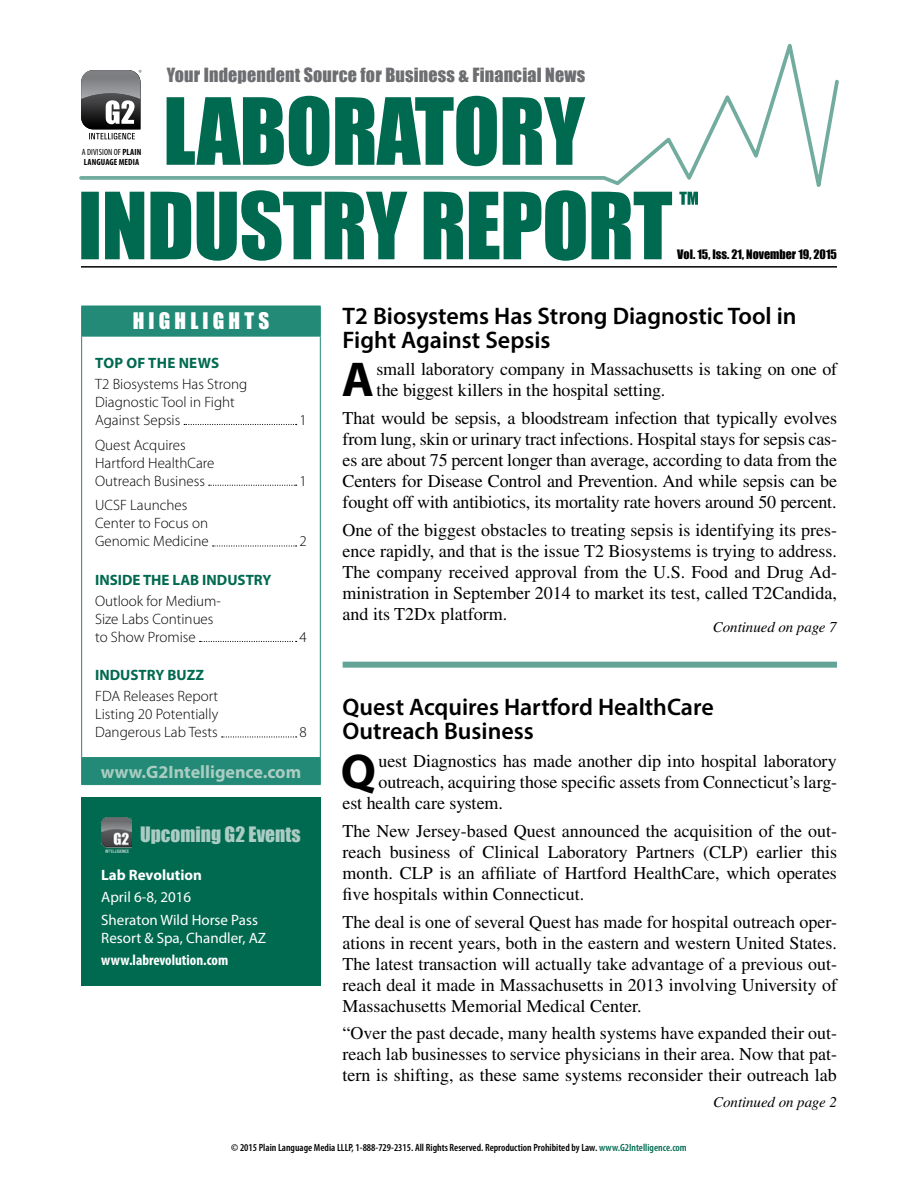
<style>
.page{position:relative;width:918px;height:1188px;background:#fff}
.page>*{position:absolute;margin:0;border:0;box-sizing:border-box;transform-origin:0 0}
.t1{font:700 49.2px "Myriad Pro";color:#000}
.t2{font:600 24px/24px "Myriad Pro";color:#000}
.t3{font:21px "Impact";letter-spacing:.2em;color:#fff}
.t4{font:19.5px "Impact";color:#aaccc3}
.t5{font:18px/21px "Times";color:#000;text-align:justify}
.t6{font:18px "Impact";letter-spacing:.01em;color:#6d6e71}
.t7{font:700 18px "Myriad Pro";color:#aaccc3}
.t8{font:300 15px/18px "Myriad Pro";color:#000}
.t9{font:15px/22.4px "Myriad Pro";color:#fff}
.t10{font:700 15px "Myriad Pro";color:#006a50}
.t11{font:italic 15px "Times";letter-spacing:-.005em;color:#000}
.t12{font:700 condensed 15px "Myriad Pro";color:#fff}
.t13{font:700 15px "Myriad Pro";color:#fff}
.t14{font:700 15px "Myriad Pro";letter-spacing:.02em;color:#006a50}
.t15{font:12px "Impact";color:#000}
.t16{font:600 condensed 10.5px "Myriad Pro";color:#000}
.t17{font:700 condensed 9px/10.5px "Myriad Pro";letter-spacing:.01em;color:#000}
.s1{font-weight:400}
.s2{color:#006a50}
</style>
<div class="page">
<svg style="left:81px;top:205px;width:591px;height:56px"></svg>
<hr style="left:81px;top:266px;width:756px;height:2px;background:#000">
<svg style="left:79px;top:43px;width:760px;height:162px"></svg>
<svg style="left:81px;top:70px;width:61px;height:69px"></svg>
<svg style="left:82px;top:307px;width:238px;height:477px"></svg>
<hr style="left:81px;top:306px;width:240px;height:1px;background:#228a76">
<hr style="left:81px;top:306px;width:1px;height:30px;background:#228a76">
<hr style="left:320px;top:306px;width:1px;height:30px;background:#228a76">
<hr style="left:81px;top:336px;width:240px;height:1px;background:#228a76">
<hr style="left:81px;top:336px;width:1px;height:421px;background:#228a76">
<hr style="left:320px;top:336px;width:1px;height:421px;background:#228a76">
<hr style="left:81px;top:757px;width:240px;height:1px;background:#228a76">
<svg style="left:81px;top:758px;width:1px;height:26px"></svg>
<svg style="left:320px;top:758px;width:1px;height:26px"></svg>
<hr style="left:81px;top:784px;width:240px;height:1px;background:#228a76">
<svg style="left:184px;top:424px;width:113px;height:1px"></svg>
<svg style="left:209px;top:485px;width:88px;height:1px"></svg>
<svg style="left:213px;top:545px;width:84px;height:2px"></svg>
<svg style="left:200px;top:641px;width:97px;height:1px"></svg>
<svg style="left:222px;top:736px;width:75px;height:2px"></svg>
<div style="left:81px;top:797px;width:240px;height:188px;background:#006a50"></div>
<img style="left:101px;top:817px;width:31px;height:36px">
<div style="left:343px;top:662px;width:494px;height:6px;background:#64a496"></div>
<p class="t17" style="left:82px;top:146px;width:61px"><span class="s1">A DIVISION OF</span> PLAIN<br>LANGUAGE MEDIA</p>
<p class="t6" style="left:167px;top:64px;width:420px">Your Independent Source for Business &amp; Financial News</p>
<p class="t15" style="left:677px;top:247px;width:161px">Vol. 15, Iss. 21, November 19, 2015</p>
<p class="t3" style="left:133px;top:308px;width:138px">HIGHLIGHTS</p>
<p class="t14" style="left:95px;top:353px;width:126px">TOP OF THE NEWS</p>
<p class="t8" style="left:95px;top:375px;width:154px">T2 Biosystems Has Strong<br>Diagnostic Tool in Fight<br>Against Sepsis</p>
<p class="t8" style="left:95px;top:435px;width:121px">Quest Acquires<br>Hartford HealthCare<br>Outreach Business</p>
<p class="t8" style="left:95px;top:496px;width:115px">UCSF Launches<br>Center to Focus on<br>Genomic Medicine</p>
<p class="t10" style="left:95px;top:570px;width:178px">INSIDE THE LAB INDUSTRY</p>
<p class="t8" style="left:95px;top:592px;width:127px">Outlook for Medium-<br>Size Labs Continues to Show Promise</p>
<p class="t10" style="left:95px;top:665px;width:110px">INDUSTRY BUZZ</p>
<p class="t8" style="left:95px;top:687px;width:125px;text-align:justify">FDA Releases Report Listing 20 Potentially Dangerous Lab Tests</p>
<p class="t8" style="left:300px;top:411px;width:9px">1</p>
<p class="t8" style="left:300px;top:471px;width:9px">1</p>
<p class="t8" style="left:300px;top:532px;width:9px">2</p>
<p class="t8" style="left:300px;top:628px;width:9px">4</p>
<p class="t8" style="left:300px;top:723px;width:9px">8</p>
<p class="t7" style="left:101px;top:760px;width:202px">www.G2Intelligence.com</p>
<p class="t4" style="left:140px;top:822px;width:162px">Upcoming G2 Events</p>
<p class="t13" style="left:101px;top:865px;width:102px">Lab Revolution</p>
<p class="t9" style="left:101px;top:886px;width:158px">April 6-8, 2016<br>Sheraton Wild Horse Pass</p>
<p class="t9" style="left:101px;top:926px;width:166px">Resort &amp; Spa, Chandler, AZ</p>
<p class="t12" style="left:101px;top:951px;width:129px">www.labrevolution.com</p>
<h2 class="t2" style="left:343px;top:303px;width:455px">T2 Biosystems Has Strong Diagnostic Tool in<br>Fight Against Sepsis</h2>
<h1 class="t1" style="left:342px;top:348px;width:34px">A</h1>
<p class="t5" style="left:376px;top:359px;width:462px">small laboratory company in Massachusetts is taking on one of the biggest killers in the hospital setting.</p>
<p class="t5" style="left:343px;top:408px;width:496px">That would be sepsis, a bloodstream infection that typically evolves from lung, skin or urinary tract infections. Hospital stays for sepsis cas&shy;es are about 75 percent longer than average, according to data from the Centers for Disease Control and Prevention. And while sepsis can be fought off with antibiotics, its mortality rate hovers around 50 percent.</p>
<p class="t5" style="left:343px;top:519px;width:496px">One of the biggest obstacles to treating sepsis is identifying its pres&shy;ence rapidly, and that is the issue T2 Biosystems is trying to address.<br>The company received approval from the U.S. Food and Drug Ad&shy;ministration in September 2014 to market its test, called T2Candida, and its T2Dx platform.</p>
<p class="t11" style="left:713px;top:619px;width:125px">Continued on page 7</p>
<h2 class="t2" style="left:343px;top:695px;width:373px">Quest Acquires Hartford HealthCare<br>Outreach Business</h2>
<h1 class="t1" style="left:341px;top:739px;width:37px">Q</h1>
<p class="t5" style="left:379px;top:750px;width:460px">uest Diagnostics has made another dip into hospital laboratory</p>
<p class="t5" style="left:379px;top:771px;width:460px">outreach, acquiring those specific assets from Connecticut’s larg-</p>
<p class="t5" style="left:343px;top:792px;width:162px">est health care system.</p>
<p class="t5" style="left:343px;top:820px;width:496px">The New Jersey-based Quest announced the acquisition of the out&shy;reach business of Clinical Laboratory Partners (CLP) earlier this month. CLP is an affiliate of Hartford HealthCare, which operates five hospitals within Connecticut.</p>
<p class="t5" style="left:343px;top:911px;width:496px">The deal is one of several Quest has made for hospital outreach oper&shy;ations in recent years, both in the eastern and western United States.<br>The latest transaction will actually take advantage of a previous out&shy;reach deal it made in Massachusetts in 2013 involving University of Massachusetts Memorial Medical Center.</p>
<p class="t5" style="left:343px;top:1023px;width:496px">“Over the past decade, many health systems have expanded their out&shy;reach lab businesses to service physicians in their area. Now that pat&shy;tern is shifting, as these same systems reconsider their outreach lab</p>
<p class="t11" style="left:713px;top:1094px;width:125px">Continued on page 2</p>
<p class="t16" style="left:231px;top:1141px;width:457px">© 2015 Plain Language Media LLLP, 1-888-729-2315. All Rights Reserved. Reproduction Prohibited by Law. <span class="s2">www.G2Intelligence.com</span></p>
</div>
